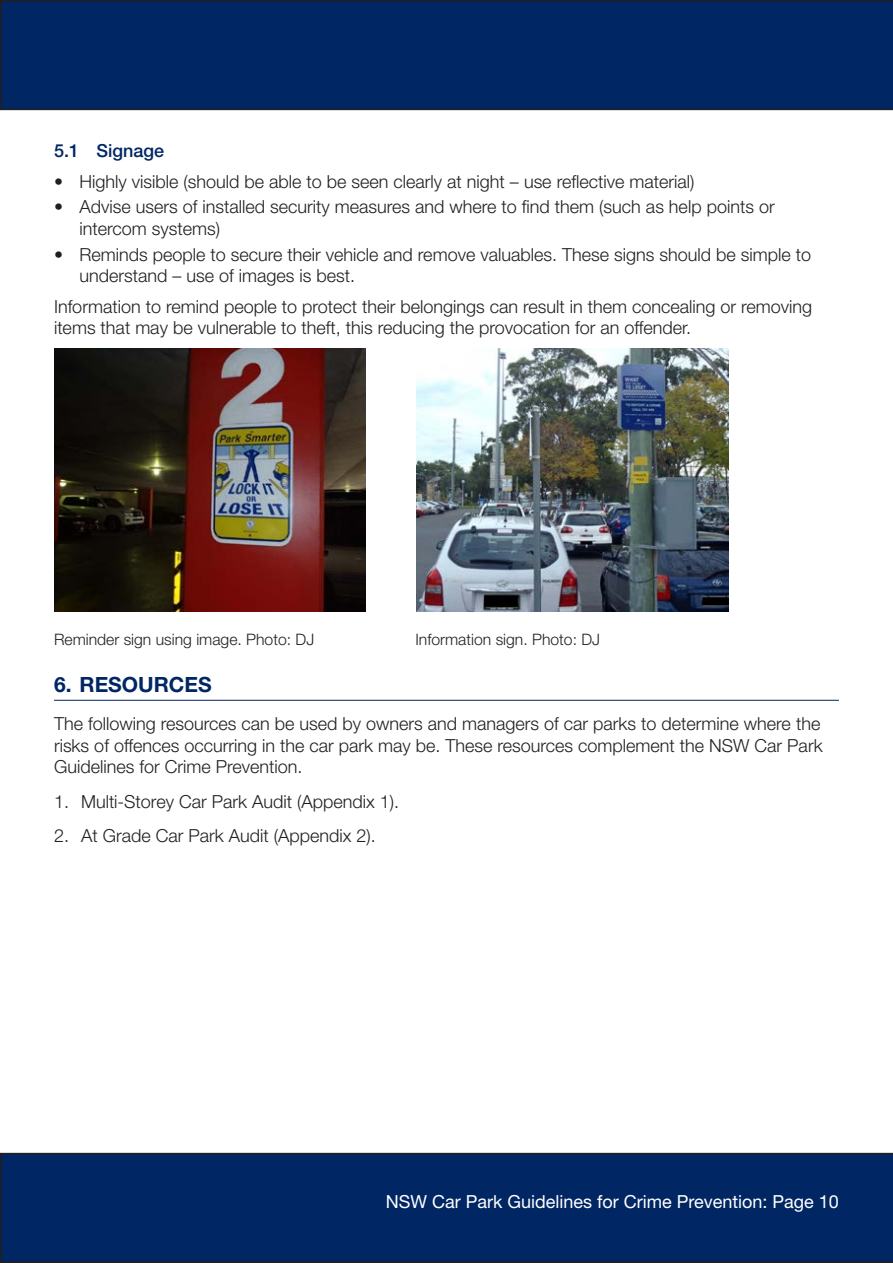
<style>
.page{position:relative;width:893px;height:1263px;background:#fff}
.page>*{position:absolute;margin:0;border:0;box-sizing:border-box;transform-origin:0 0}
.t1{font:700 21px "Helvetica Neue LT Std";color:#002664}
.Body_text{font:300 18px/21.6px "Helvetica Neue LT Std";color:#231f20}
.t2{font:18px "Helvetica Neue LT Std";color:#fff}
.Heading2{font:500 18px "Helvetica Neue LT Std";color:#002664}
.t3{font:300 15.75px "Helvetica Neue LT Std";color:#231f20}
</style>
<div class="page">
<div style="left:0;top:1153px;width:893px;height:110px;background:#002664"></div>
<div style="left:0;top:0;width:893px;height:110px;background:#002664"></div>
<hr style="left:54px;top:700px;width:785px;height:1px;background:#002664">
<img style="left:54px;top:348px;width:311px;height:264px">
<img style="left:417px;top:348px;width:311px;height:264px">
<h2 class="Heading2" style="left:54px;top:140px;width:112px">5.1 Signage</h2>
<p class="Body_text" style="left:54px;top:170px;width:642px">• Highly visible (should be able to be seen clearly at night – use reflective material)</p>
<p class="Body_text" style="left:80px;top:196px;width:697px;text-indent:-26px">• Advise users of installed security measures and where to find them (such as help points or intercom systems)</p>
<p class="Body_text" style="left:80px;top:243px;width:733px;text-indent:-26px">• Reminds people to secure their vehicle and remove valuables. These signs should be simple to understand – use of images is best.</p>
<p class="Body_text" style="left:54px;top:295px;width:760px">Information to remind people to protect their belongings can result in them concealing or removing items that may be vulnerable to theft, this reducing the provocation for an offender.</p>
<p class="t3" style="left:54px;top:630px;width:262px">Reminder sign using image. Photo: DJ</p>
<p class="t3" style="left:415px;top:630px;width:186px">Information sign. Photo: DJ</p>
<p class="t1" style="left:54px;top:671px;width:159px">6. RESOURCES</p>
<p class="Body_text" style="left:54px;top:713px;width:770px">The following resources can be used by owners and managers of car parks to determine where the risks of offences occurring in the car park may be. These resources complement the NSW Car Park<br>Guidelines for Crime Prevention.</p>
<p class="Body_text" style="left:54px;top:790px;width:347px">1. Multi-Storey Car Park Audit (Appendix 1).</p>
<p class="Body_text" style="left:54px;top:824px;width:323px">2. At Grade Car Park Audit (Appendix 2).</p>
<p class="t2" style="left:386px;top:1191px;width:455px">NSW Car Park Guidelines for Crime Prevention: Page 10</p>
</div>
